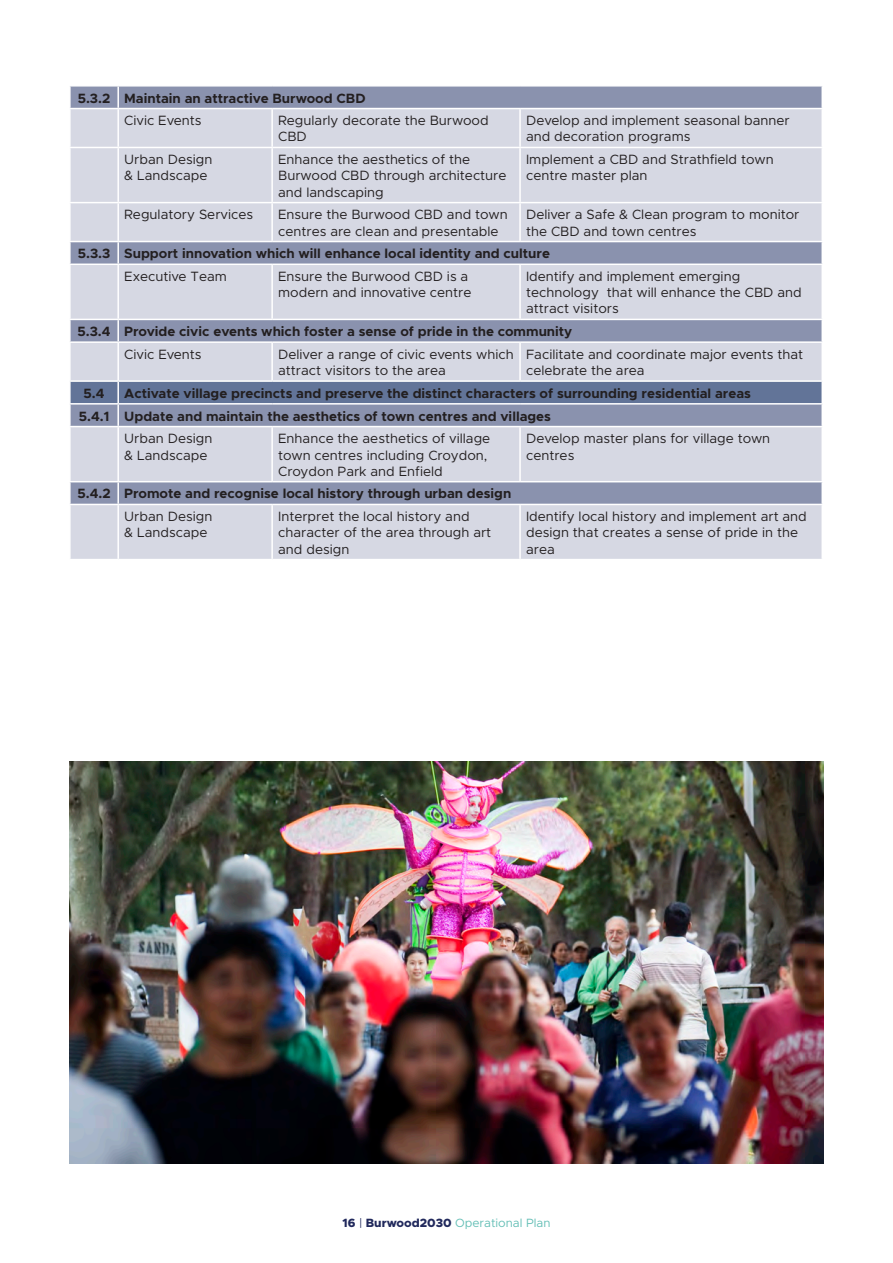
<style>
.page{position:relative;width:893px;height:1263px;background:#fff}
.page>*{position:absolute;margin:0;border:0;box-sizing:border-box;transform-origin:0 0}
.t1{font:13.5px/16.2px "Metropolis";color:#231f20}
.t2{font:700 13.5px "Metropolis";color:#231f20}
.t3{font:12px "Metropolis";color:#65bfb6}
.s1{font-weight:800;color:#21295c}
.s2{color:#21295c}
</style>
<div class="page">
<div style="left:71px;top:87px;width:750px;height:21px;background:#8a92ae"></div>
<svg style="left:71px;top:109px;width:750px;height:450px;background:#c6cad8"></svg>
<div style="left:71px;top:382px;width:750px;height:21px;background:#627498"></div>
<hr style="left:117px;top:87px;width:2px;height:21px;background:#fff">
<hr style="left:117px;top:109px;width:2px;height:38px;background:#fff">
<hr style="left:271px;top:109px;width:2px;height:38px;background:#fff">
<hr style="left:519px;top:109px;width:2px;height:38px;background:#fff">
<hr style="left:69px;top:147px;width:49px;height:1px;background:#fff">
<hr style="left:118px;top:147px;width:154px;height:1px;background:#fff">
<hr style="left:117px;top:148px;width:2px;height:54px;background:#fff">
<hr style="left:272px;top:147px;width:248px;height:1px;background:#fff">
<hr style="left:271px;top:148px;width:2px;height:54px;background:#fff">
<hr style="left:520px;top:147px;width:303px;height:1px;background:#fff">
<hr style="left:519px;top:148px;width:2px;height:54px;background:#fff">
<hr style="left:69px;top:202px;width:49px;height:1px;background:#fff">
<hr style="left:118px;top:202px;width:154px;height:1px;background:#fff">
<hr style="left:117px;top:203px;width:2px;height:38px;background:#fff">
<hr style="left:272px;top:202px;width:248px;height:1px;background:#fff">
<hr style="left:271px;top:203px;width:2px;height:38px;background:#fff">
<hr style="left:520px;top:202px;width:303px;height:1px;background:#fff">
<hr style="left:519px;top:203px;width:2px;height:38px;background:#fff">
<hr style="left:69px;top:241px;width:49px;height:1px;background:#fff">
<hr style="left:118px;top:241px;width:154px;height:1px;background:#fff">
<hr style="left:117px;top:242px;width:2px;height:22px;background:#fff">
<hr style="left:272px;top:241px;width:248px;height:1px;background:#fff">
<hr style="left:520px;top:241px;width:303px;height:1px;background:#fff">
<hr style="left:69px;top:264px;width:49px;height:1px;background:#fff">
<hr style="left:118px;top:264px;width:154px;height:1px;background:#fff">
<hr style="left:117px;top:265px;width:2px;height:54px;background:#fff">
<hr style="left:272px;top:264px;width:248px;height:1px;background:#fff">
<hr style="left:271px;top:265px;width:2px;height:54px;background:#fff">
<hr style="left:520px;top:264px;width:303px;height:1px;background:#fff">
<hr style="left:519px;top:265px;width:2px;height:54px;background:#fff">
<hr style="left:69px;top:319px;width:49px;height:1px;background:#fff">
<hr style="left:118px;top:319px;width:154px;height:1px;background:#fff">
<hr style="left:117px;top:320px;width:2px;height:21px;background:#fff">
<hr style="left:272px;top:319px;width:248px;height:1px;background:#fff">
<hr style="left:520px;top:319px;width:303px;height:1px;background:#fff">
<hr style="left:69px;top:341px;width:49px;height:2px;background:#fff">
<hr style="left:118px;top:341px;width:154px;height:2px;background:#fff">
<hr style="left:117px;top:343px;width:2px;height:37px;background:#fff">
<hr style="left:272px;top:341px;width:248px;height:2px;background:#fff">
<hr style="left:271px;top:343px;width:2px;height:37px;background:#fff">
<hr style="left:520px;top:341px;width:303px;height:2px;background:#fff">
<hr style="left:519px;top:343px;width:2px;height:37px;background:#fff">
<hr style="left:69px;top:380px;width:49px;height:2px;background:#fff">
<hr style="left:118px;top:380px;width:154px;height:2px;background:#fff">
<hr style="left:117px;top:382px;width:2px;height:21px;background:#fff">
<hr style="left:272px;top:380px;width:248px;height:2px;background:#fff">
<hr style="left:520px;top:380px;width:303px;height:2px;background:#fff">
<hr style="left:69px;top:403px;width:49px;height:2px;background:#fff">
<hr style="left:118px;top:403px;width:154px;height:2px;background:#fff">
<hr style="left:117px;top:405px;width:2px;height:21px;background:#fff">
<hr style="left:272px;top:403px;width:248px;height:2px;background:#fff">
<hr style="left:520px;top:403px;width:303px;height:2px;background:#fff">
<hr style="left:69px;top:426px;width:49px;height:1px;background:#fff">
<hr style="left:118px;top:426px;width:154px;height:1px;background:#fff">
<hr style="left:117px;top:427px;width:2px;height:54px;background:#fff">
<hr style="left:272px;top:426px;width:248px;height:1px;background:#fff">
<hr style="left:271px;top:427px;width:2px;height:54px;background:#fff">
<hr style="left:520px;top:426px;width:303px;height:1px;background:#fff">
<hr style="left:519px;top:427px;width:2px;height:54px;background:#fff">
<hr style="left:69px;top:481px;width:49px;height:1px;background:#fff">
<hr style="left:118px;top:481px;width:154px;height:1px;background:#fff">
<hr style="left:117px;top:482px;width:2px;height:22px;background:#fff">
<hr style="left:272px;top:481px;width:248px;height:1px;background:#fff">
<hr style="left:520px;top:481px;width:303px;height:1px;background:#fff">
<hr style="left:69px;top:504px;width:49px;height:1px;background:#fff">
<hr style="left:118px;top:504px;width:154px;height:1px;background:#fff">
<hr style="left:117px;top:505px;width:2px;height:54px;background:#fff">
<hr style="left:272px;top:504px;width:248px;height:1px;background:#fff">
<hr style="left:271px;top:505px;width:2px;height:54px;background:#fff">
<hr style="left:520px;top:504px;width:303px;height:1px;background:#fff">
<hr style="left:519px;top:505px;width:2px;height:54px;background:#fff">
<img style="left:69px;top:761px;width:755px;height:402px">
<p class="t2" style="left:78px;top:89px;width:34px">5.3.2</p>
<p class="t2" style="left:124px;top:89px;width:243px">Maintain an attractive Burwood CBD</p>
<p class="t1" style="left:124px;top:112px;width:79px">Civic Events</p>
<p class="t1" style="left:278px;top:112px;width:212px">Regularly decorate the Burwood<br>CBD</p>
<p class="t1" style="left:526px;top:112px;width:265px">Develop and implement seasonal banner and decoration programs</p>
<p class="t1" style="left:124px;top:151px;width:90px">Urban Design &amp; Landscape</p>
<p class="t1" style="left:278px;top:151px;width:230px">Enhance the aesthetics of the<br>Burwood CBD through architecture and landscaping</p>
<p class="t1" style="left:526px;top:151px;width:249px">Implement a CBD and Strathfield town centre master plan</p>
<p class="t1" style="left:124px;top:207px;width:131px">Regulatory Services</p>
<p class="t1" style="left:278px;top:207px;width:231px">Ensure the Burwood CBD and town centres are clean and presentable</p>
<p class="t1" style="left:526px;top:207px;width:275px">Deliver a Safe &amp; Clean program to monitor the CBD and town centres</p>
<p class="t2" style="left:78px;top:245px;width:34px">5.3.3</p>
<p class="t2" style="left:124px;top:245px;width:427px">Support innovation which will enhance local identity and culture</p>
<p class="t1" style="left:124px;top:268px;width:104px">Executive Team</p>
<p class="t1" style="left:278px;top:268px;width:195px">Ensure the Burwood CBD is a modern and innovative centre</p>
<p class="t1" style="left:526px;top:268px;width:277px">Identify and implement emerging technology that will enhance the CBD and attract visitors</p>
<p class="t2" style="left:77px;top:323px;width:35px">5.3.4</p>
<p class="t2" style="left:124px;top:323px;width:450px">Provide civic events which foster a sense of pride in the community</p>
<p class="t1" style="left:124px;top:346px;width:79px">Civic Events</p>
<p class="t1" style="left:278px;top:346px;width:237px">Deliver a range of civic events which attract visitors to the area</p>
<p class="t1" style="left:526px;top:346px;width:279px">Facilitate and coordinate major events that celebrate the area</p>
<p class="t2" style="left:84px;top:385px;width:23px">5.4</p>
<p class="t2" style="left:124px;top:385px;width:628px">Activate village precincts and preserve the distinct characters of surrounding residential areas</p>
<p class="t2" style="left:79px;top:407px;width:32px">5.4.1</p>
<p class="t2" style="left:124px;top:407px;width:428px">Update and maintain the aesthetics of town centres and villages</p>
<p class="t1" style="left:124px;top:431px;width:90px">Urban Design &amp; Landscape</p>
<p class="t1" style="left:278px;top:431px;width:214px">Enhance the aesthetics of village town centres including Croydon,<br>Croydon Park and Enfield</p>
<p class="t1" style="left:526px;top:431px;width:246px">Develop master plans for village town centres</p>
<p class="t2" style="left:77px;top:485px;width:35px">5.4.2</p>
<p class="t2" style="left:124px;top:485px;width:389px">Promote and recognise local history through urban design</p>
<p class="t1" style="left:124px;top:508px;width:90px">Urban Design &amp; Landscape</p>
<p class="t1" style="left:278px;top:508px;width:215px">Interpret the local history and character of the area through art and design</p>
<p class="t1" style="left:526px;top:508px;width:282px">Identify local history and implement art and design that creates a sense of pride in the area</p>
<p class="t3" style="left:343px;top:1216px;width:209px"><span class="s1">16</span> <span class="s2">|</span> <span class="s1">Burwood2030</span> Operational Plan</p>
</div>
